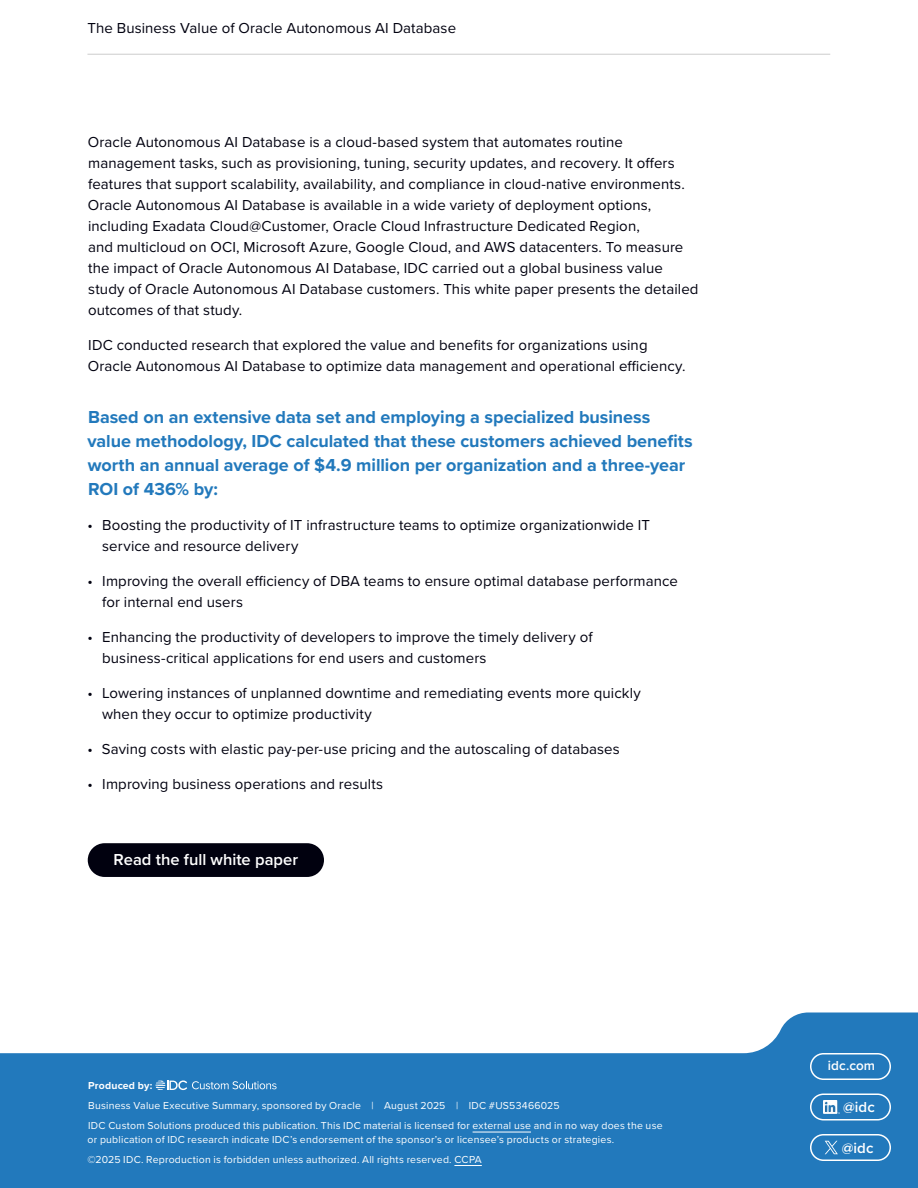
<style>
.page{position:relative;width:918px;height:1188px;background:#fff}
.page>*{position:absolute;margin:0;border:0;box-sizing:border-box;transform-origin:0 0}
.Blue_Bullet_Intro{font:700 18px/24px "Proxima Nova";letter-spacing:-.005em;color:#2279bc}
.t1{font:600 16.5px "Proxima Nova";color:#fff}
.Body_Text{font:15px/21px "Proxima Nova";letter-spacing:.005em;color:#01010f}
.List_Bullets{font:15px/21px "Proxima Nova";letter-spacing:.005em;color:#01010f}
.t2{font:600 15px "Proxima Nova";letter-spacing:.005em;color:#fff}
.t3{font:600 13.5px "Proxima Nova";letter-spacing:.01em;color:#fff}
.t4{font:10.5px/20px "Proxima Nova";letter-spacing:.02em;color:#fff}
.t5{font:700 10.5px "Proxima Nova";letter-spacing:.015em;color:#fff}
</style>
<div class="page">
<svg style="left:0;top:1012px;width:918px;height:176px;fill:#2279bc"></svg>
<hr style="left:473px;top:1132px;width:58px;height:1px;background:#fff">
<svg style="left:454px;top:1165px;width:28px;height:1px"></svg>
<svg style="left:156px;top:1080px;width:121px;height:10px"></svg>
<div style="left:810px;top:1053px;width:81px;height:27px;border:2px solid #fff;border-radius:13px"></div>
<svg style="left:825px;top:1141px;width:13px;height:13px"></svg>
<div style="left:810px;top:1134px;width:81px;height:27px;border:2px solid #fff;border-radius:13px"></div>
<img style="left:823px;top:1100px;width:16px;height:14px">
<div style="left:810px;top:1094px;width:81px;height:26px;border:2px solid #fff;border-radius:13px"></div>
<hr style="left:87px;top:54px;width:743px;height:1px;background:#ccc">
<div style="left:88px;top:843px;width:236px;height:34px;background:#01010f;border-radius:17px"></div>
<p class="Body_Text" style="left:87px;top:17px;width:370px">The Business Value of Oracle Autonomous AI Database</p>
<p class="Body_Text" style="left:88px;top:131px;width:612px">Oracle Autonomous AI Database is a cloud-based system that automates routine management tasks, such as provisioning, tuning, security updates, and recovery. It offers features that support scalability, availability, and compliance in cloud-native environments.<br>Oracle Autonomous AI Database is available in a wide variety of deployment options, including Exadata Cloud@Customer, Oracle Cloud Infrastructure Dedicated Region,<br>and multicloud on OCI, Microsoft Azure, Google Cloud, and AWS datacenters. To measure the impact of Oracle Autonomous AI Database, IDC carried out a global business value study of Oracle Autonomous AI Database customers. This white paper presents the detailed outcomes of that study.</p>
<p class="Body_Text" style="left:88px;top:334px;width:599px">IDC conducted research that explored the value and benefits for organizations using<br>Oracle Autonomous AI Database to optimize data management and operational efficiency.</p>
<p class="Blue_Bullet_Intro" style="left:87px;top:405px;width:607px">Based on an extensive data set and employing a specialized business value methodology, IDC calculated that these customers achieved benefits worth an annual average of $4.9 million per organization and a three-year ROI of 436% by:</p>
<p class="List_Bullets" style="left:102px;top:514px;width:549px;text-indent:-15px">• Boosting the productivity of IT infrastructure teams to optimize organizationwide IT service and resource delivery</p>
<p class="List_Bullets" style="left:102px;top:570px;width:577px;text-indent:-15px">• Improving the overall efficiency of DBA teams to ensure optimal database performance for internal end users</p>
<p class="List_Bullets" style="left:102px;top:626px;width:492px;text-indent:-15px">• Enhancing the productivity of developers to improve the timely delivery of business-critical applications for end users and customers</p>
<p class="List_Bullets" style="left:102px;top:682px;width:540px;text-indent:-14px">• Lowering instances of unplanned downtime and remediating events more quickly when they occur to optimize productivity</p>
<p class="List_Bullets" style="left:88px;top:738px;width:534px">• Saving costs with elastic pay-per-use pricing and the autoscaling of databases</p>
<p class="List_Bullets" style="left:88px;top:773px;width:297px">• Improving business operations and results</p>
<p class="t1" style="left:114px;top:847px;width:186px">Read the full white paper</p>
<p class="t5" style="left:88px;top:1078px;width:66px">Produced by:</p>
<p class="t4" style="left:88px;top:1095px;width:576px">Business Value Executive Summary, sponsored by Oracle | August 2025 | IDC #US53466025<br>IDC Custom Solutions produced this publication. This IDC material is licensed for external use and in no way does the use</p>
<p class="t4" style="left:87px;top:1129px;width:528px">or publication of IDC research indicate IDC’s endorsement of the sponsor’s or licensee’s products or strategies. ©2025 IDC. Reproduction is forbidden unless authorized. All rights reserved. CCPA</p>
<p class="t3" style="left:828px;top:1056px;width:49px">idc.com</p>
<p class="t2" style="left:843px;top:1096px;width:33px">@idc</p>
<p class="t2" style="left:842px;top:1137px;width:33px">@idc</p>
</div>
